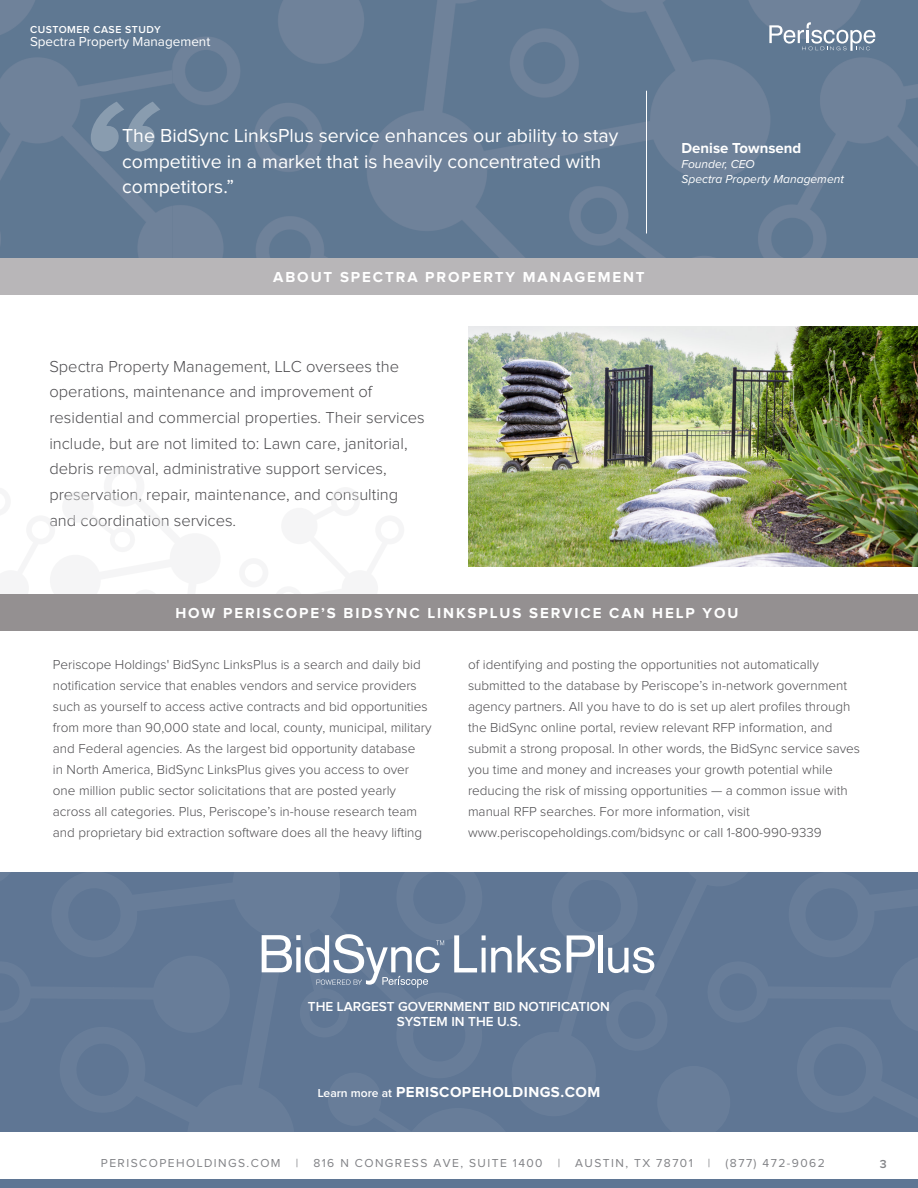
<style>
.page{position:relative;width:918px;height:1188px;background:#fff}
.page>*{position:absolute;margin:0;border:0;box-sizing:border-box;transform-origin:0 0}
.t1{font:italic 600 195px "Proxima Nova";color:#fff}
.PullQuote{font:19.5px/25.5px "Proxima Nova";color:#fff}
.Body_Copy{font:300 16.5px/25.7px "Proxima Nova";color:#4d4c4f}
.Headline_1{font:700 15px "Proxima Nova";letter-spacing:.13em;color:#fff}
.Body_Copy-2{font:700 15px "Proxima Nova";letter-spacing:.03em;color:#fff}
.Body_Copy-3{font:700 15px "Proxima Nova";color:#fff}
.Body_Copy-4{font:300 13.5px/21px "Proxima Nova";color:#4d4c4f}
.Body_Copy-5{font:600 13.5px/14.9px "Proxima Nova";color:#fff;text-align:center}
.Headline_1-2{font:13.5px "Proxima Nova";color:#fff}
.t2{font:12px "Proxima Nova";letter-spacing:.12em;color:#818286}
.Body_Copy-6{font:italic 12px "Proxima Nova";color:#fff}
.t3{font:600 12px "Proxima Nova";color:#818286}
.Headline_1-3{font:600 10.5px "Proxima Nova";letter-spacing:.05em;color:#fff}
.s1{font-weight:600;font-size:12px}
</style>
<div class="page">
<div style="left:0;top:1179px;width:918px;height:9px;background:#5f7694"></div>
<img style="left:0;top:0;width:918px;height:258px">
<hr style="left:646px;top:91px;width:1px;height:143px;background:#fff">
<img style="left:468px;top:326px;width:450px;height:241px">
<div style="left:0;top:872px;width:918px;height:260px;background:#5f7694"></div>
<svg style="left:454px;top:935px;width:107px;height:38px"></svg>
<svg style="left:567px;top:935px;width:28px;height:37px"></svg>
<hr style="left:599px;top:935px;width:4px;height:37px;background:#fff">
<svg style="left:608px;top:947px;width:46px;height:26px"></svg>
<svg style="left:262px;top:934px;width:182px;height:54px"></svg>
<div style="left:0;top:594px;width:918px;height:37px;background:#949091"></div>
<div style="left:0;top:258px;width:918px;height:37px;background:#b8b6b8"></div>
<svg style="left:769px;top:22px;width:106px;height:29px;background:#8698ac"></svg>
<p class="Headline_1-3" style="left:30px;top:24px;width:132px">CUSTOMER CASE STUDY</p>
<p class="Headline_1-2" style="left:30px;top:35px;width:182px">Spectra Property Management</p>
<h1 class="t1" style="left:71px;top:80px;width:85px">“</h1>
<p class="PullQuote" style="left:122px;top:124px;width:498px">The BidSync LinksPlus service enhances our ability to stay competitive in a market that is heavily concentrated with competitors.”</p>
<p class="Headline_1" style="left:273px;top:269px;width:373px">ABOUT SPECTRA PROPERTY MANAGEMENT</p>
<p class="Body_Copy" style="left:49px;top:354px;width:377px">Spectra Property Management, LLC oversees the operations, maintenance and improvement of residential and commercial properties. Their services include, but are not limited to: Lawn care, janitorial, debris removal, administrative support services, preservation, repair, maintenance, and consulting and coordination services.</p>
<p class="Body_Copy-3" style="left:681px;top:139px;width:121px">Denise Townsend</p>
<p class="Body_Copy-6" style="left:681px;top:159px;width:75px">Founder, CEO</p>
<p class="Body_Copy-6" style="left:681px;top:174px;width:164px">Spectra Property Management</p>
<p class="Headline_1" style="left:175px;top:605px;width:565px">HOW PERISCOPE’S BIDSYNC LINKSPLUS SERVICE CAN HELP YOU</p>
<p class="Body_Copy-4" style="left:53px;top:654px;width:380px">Periscope Holdings' BidSync LinksPlus is a search and daily bid notification service that enables vendors and service providers such as yourself to access active contracts and bid opportunities from more than 90,000 state and local, county, municipal, military and Federal agencies. As the largest bid opportunity database<br>in North America, BidSync LinksPlus gives you access to over one million public sector solicitations that are posted yearly across all categories. Plus, Periscope’s in-house research team and proprietary bid extraction software does all the heavy lifting</p>
<p class="Body_Copy-4" style="left:468px;top:654px;width:394px">of identifying and posting the opportunities not automatically submitted to the database by Periscope’s in-network government agency partners. All you have to do is set up alert profiles through the BidSync online portal, review relevant RFP information, and submit a strong proposal. In other words, the BidSync service saves you time and money and increases your growth potential while reducing the risk of missing opportunities — a common issue with manual RFP searches. For more information, visit www.periscopeholdings.com/bidsync or call 1-800-990-9339</p>
<p class="Body_Copy-5" style="left:308px;top:999px;width:304px">THE LARGEST GOVERNMENT BID NOTIFICATION<br>SYSTEM IN THE U.S.</p>
<p class="Body_Copy-2" style="left:318px;top:1083px;width:284px"><span class="s1">Learn more at</span> PERISCOPEHOLDINGS.COM</p>
<p class="t2" style="left:101px;top:1158px;width:181px">PERISCOPEHOLDINGS.COM</p>
<p class="t2" style="left:296px;top:1158px;width:4px">|</p>
<p class="t2" style="left:313px;top:1156px;width:231px">816 N CONGRESS AVE, SUITE 1400</p>
<p class="t2" style="left:558px;top:1158px;width:4px">|</p>
<p class="t2" style="left:575px;top:1158px;width:119px">AUSTIN, TX 78701</p>
<p class="t2" style="left:708px;top:1158px;width:4px">|</p>
<p class="t2" style="left:726px;top:1158px;width:101px">(877) 472-9062</p>
<p class="t3" style="left:880px;top:1158px;width:8px">3</p>
</div>
